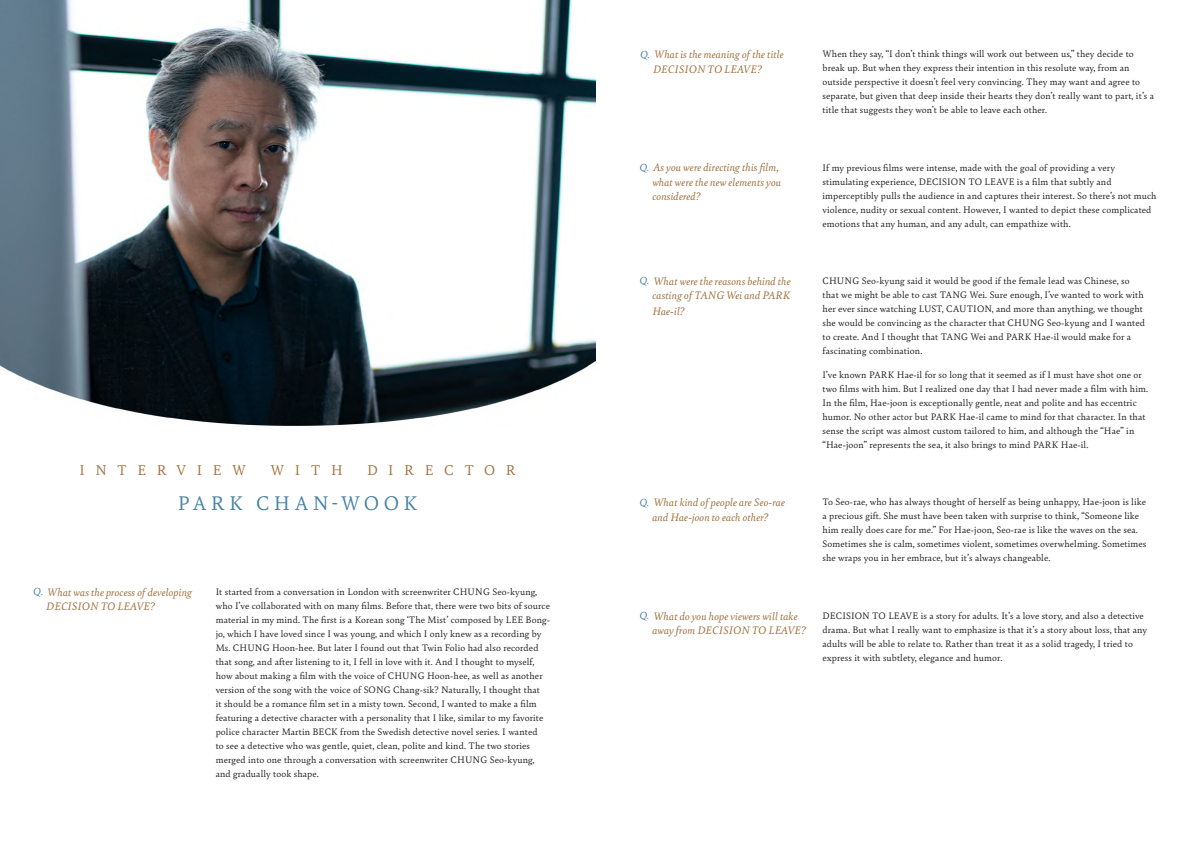
<style>
.page{position:relative;width:1191px;height:842px;background:#fff}
.page>*{position:absolute;margin:0;border:0;box-sizing:border-box;transform-origin:0 0}
.t1{font:21px "Bely";letter-spacing:.2em;color:#4783a3}
.t2{font:15px "Bely";letter-spacing:.7em;color:#9f703c}
.t3{font:italic 11.5px/14.5px "Bely";letter-spacing:.01em;color:#9f703c}
.t4{font:10px/14px "Bely";letter-spacing:.01em;color:#1f1e1d}
.s1{font-size:11px;color:#4783a3}
</style>
<div class="page">
<img style="left:0;top:0;width:595px;height:426px">
<h2 class="t2" style="left:80px;top:460px;width:168px">INTERVIEW</h2>
<h2 class="t2" style="left:270px;top:460px;width:74px">WITH</h2>
<h2 class="t2" style="left:367px;top:460px;width:150px">DIRECTOR</h2>
<h1 class="t1" style="left:178px;top:488px;width:241px">PARK CHAN-WOOK</h1>
<p class="t3" style="left:46px;top:584px;width:147px;text-indent:-13px"><span class="s1">Q.</span> What was the process of developing<br>DECISION TO LEAVE?</p>
<p class="t4" style="left:216px;top:584px;width:336px">It started from a conversation in London with screenwriter CHUNG Seo-kyung, who I’ve collaborated with on many films. Before that, there were two bits of source material in my mind. The first is a Korean song ‘The Mist’ composed by LEE Bong&shy;jo, which I have loved since I was young, and which I only knew as a recording by Ms. CHUNG Hoon-hee. But later I found out that Twin Folio had also recorded that song, and after listening to it, I fell in love with it. And I thought to myself, how about making a film with the voice of CHUNG Hoon-hee, as well as another version of the song with the voice of SONG Chang-sik? Naturally, I thought that<br>it should be a romance film set in a misty town. Second, I wanted to make a film featuring a detective character with a personality that I like, similar to my favorite police character Martin BECK from the Swedish detective novel series. I wanted<br>to see a detective who was gentle, quiet, clean, polite and kind. The two stories merged into one through a conversation with screenwriter CHUNG Seo-kyung, and gradually took shape.</p>
<p class="t3" style="left:653px;top:46px;width:132px;text-indent:-13px"><span class="s1">Q.</span> What is the meaning of the title<br>DECISION TO LEAVE?</p>
<p class="t4" style="left:822px;top:46px;width:333px">When they say, “I don’t think things will work out between us,” they decide to break up. But when they express their intention in this resolute way, from an outside perspective it doesn’t feel very convincing. They may want and agree to separate, but given that deep inside their hearts they don’t really want to part, it’s a title that suggests they won’t be able to leave each other.</p>
<p class="t3" style="left:652px;top:160px;width:130px;text-indent:-13px"><span class="s1">Q.</span> As you were directing this film, what were the new elements you considered?</p>
<p class="t4" style="left:822px;top:160px;width:336px">If my previous films were intense, made with the goal of providing a very stimulating experience, DECISION TO LEAVE is a film that subtly and imperceptibly pulls the audience in and captures their interest. So there’s not much violence, nudity or sexual content. However, I wanted to depict these complicated emotions that any human, and any adult, can empathize with.</p>
<p class="t3" style="left:639px;top:273px;width:153px;text-align:right"><span class="s1">Q.</span> What were the reasons behind the casting of TANG Wei and PARK</p>
<p class="t3" style="left:652px;top:304px;width:34px">Hae-il?</p>
<p class="t4" style="left:822px;top:273px;width:324px">CHUNG Seo-kyung said it would be good if the female lead was Chinese, so that we might be able to cast TANG Wei. Sure enough, I’ve wanted to work with her ever since watching LUST, CAUTION, and more than anything, we thought she would be convincing as the character that CHUNG Seo-kyung and I wanted to create. And I thought that TANG Wei and PARK Hae-il would make for a fascinating combination.</p>
<p class="t4" style="left:822px;top:367px;width:327px">I’ve known PARK Hae-il for so long that it seemed as if I must have shot one or two films with him. But I realized one day that I had never made a film with him.<br>In the film, Hae-joon is exceptionally gentle, neat and polite and has eccentric humor. No other actor but PARK Hae-il came to mind for that character. In that sense the script was almost custom tailored to him, and although the “Hae” in “Hae-joon” represents the sea, it also brings to mind PARK Hae-il.</p>
<p class="t3" style="left:639px;top:494px;width:147px;text-align:center"><span class="s1">Q.</span> What kind of people are Seo-rae and Hae-joon to each other?</p>
<p class="t4" style="left:822px;top:494px;width:325px">To Seo-rae, who has always thought of herself as being unhappy, Hae-joon is like a precious gift. She must have been taken with surprise to think, “Someone like him really does care for me.” For Hae-joon, Seo-rae is like the waves on the sea.<br>Sometimes she is calm, sometimes violent, sometimes overwhelming. Sometimes she wraps you in her embrace, but it’s always changeable.</p>
<p class="t3" style="left:652px;top:608px;width:155px;text-indent:-13px"><span class="s1">Q.</span> What do you hope viewers will take away from DECISION TO LEAVE?</p>
<p class="t4" style="left:822px;top:608px;width:326px">DECISION TO LEAVE is a story for adults. It’s a love story, and also a detective drama. But what I really want to emphasize is that it’s a story about loss, that any adults will be able to relate to. Rather than treat it as a solid tragedy, I tried to express it with subtlety, elegance and humor.</p>
</div>
